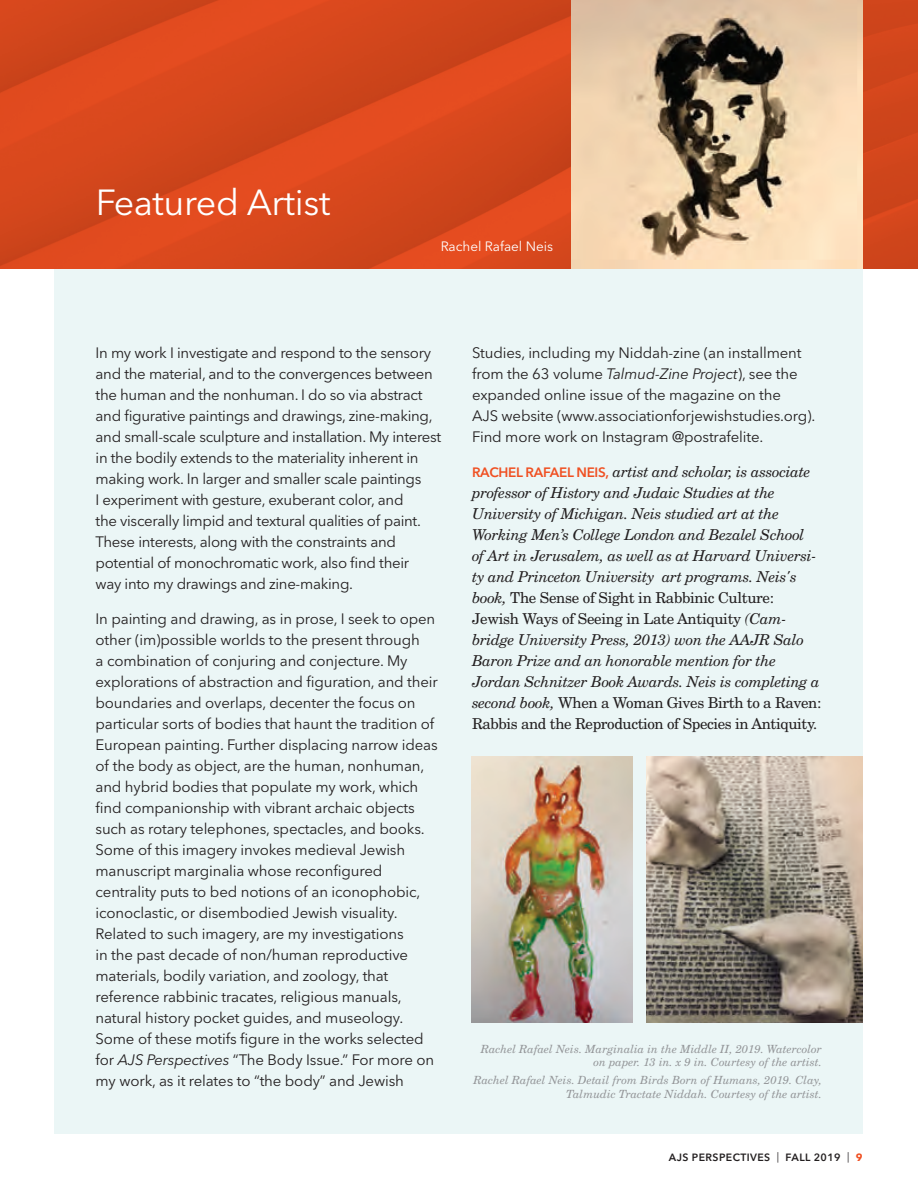
<style>
.page{position:relative;width:918px;height:1188px;background:#fff}
.page>*{position:absolute;margin:0;border:0;box-sizing:border-box;transform-origin:0 0}
.t1{font:36px "Avenir Next LT Pro";letter-spacing:-.01em;color:#fff}
.t2{font:15px/21px "Avenir Next LT Pro";letter-spacing:-.01em;color:#231f20}
.t3{font:italic 15px/21px "New Century Schlbk";letter-spacing:-.02em;color:#231f20}
.t4{font:13.5px "Avenir Next LT Pro";color:#fff}
.Photo_Caption{font:italic 11.25px/13.5px "New Century Schlbk";color:#939598;text-align:right}
.t5{font:600 10.5px "Avenir Next LT Pro";letter-spacing:.04em;color:#231f20}
.s1{font-style:italic}
.s2{font-family:"Avenir Next LT Pro";font-weight:600;font-style:normal;font-size:13.5px;color:#f05022}
.s3{font-style:normal}
.s4{font-weight:400}
.s5{font-weight:700;color:#f05022}
</style>
<div class="page">
<div style="left:54px;top:53px;width:809px;height:1080px;background:#ebf6f6"></div>
<img style="left:0;top:0;width:918px;height:269px">
<img style="left:571px;top:0;width:292px;height:269px">
<img style="left:647px;top:756px;width:216px;height:266px">
<img style="left:471px;top:756px;width:161px;height:266px">
<p class="t1" style="left:96px;top:181px;width:236px">Featured Artist</p>
<p class="t4" style="left:441px;top:238px;width:114px">Rachel Rafael Neis</p>
<p class="t2" style="left:96px;top:342px;width:347px">In my work I investigate and respond to the sensory and the material, and to the convergences between the human and the nonhuman. I do so via abstract and figurative paintings and drawings, zine-making, and small-scale sculpture and installation. My interest in the bodily extends to the materiality inherent in making work. In larger and smaller scale paintings<br>I experiment with gesture, exuberant color, and<br>the viscerally limpid and textural qualities of paint.<br>These interests, along with the constraints and potential of monochromatic work, also find their<br>way into my drawings and zine-making.</p>
<p class="t2" style="left:96px;top:608px;width:344px">In painting and drawing, as in prose, I seek to open other (im)possible worlds to the present through<br>a combination of conjuring and conjecture. My explorations of abstraction and figuration, and their boundaries and overlaps, decenter the focus on particular sorts of bodies that haunt the tradition of European painting. Further displacing narrow ideas of the body as object, are the human, nonhuman, and hybrid bodies that populate my work, which find companionship with vibrant archaic objects such as rotary telephones, spectacles, and books.<br>Some of this imagery invokes medieval Jewish manuscript marginalia whose reconfigured centrality puts to bed notions of an iconophobic, iconoclastic, or disembodied Jewish visuality.<br>Related to such imagery, are my investigations<br>in the past decade of non/human reproductive materials, bodily variation, and zoology, that reference rabbinic tracates, religious manuals, natural history pocket guides, and museology.<br>Some of these motifs figure in the works selected for <span class="s1">AJS Perspectives</span> “The Body Issue.” For more on my work, as it relates to “the body” and Jewish</p>
<p class="t2" style="left:472px;top:342px;width:345px">Studies, including my Niddah-zine (an installment from the 63 volume <span class="s1">Talmud-Zine Project</span>), see the expanded online issue of the magazine on the<br>AJS website (www.associationforjewishstudies.org).<br>Find more work on Instagram @postrafelite.</p>
<p class="t3" style="left:472px;top:460px;width:351px"><span class="s2">RACHEL RAFAEL NEIS,</span> artist and scholar, is associate professor of History and Judaic Studies at the University of Michigan. Neis studied art at the Working Men’s College London and Bezalel School<br>of Art in Jerusalem, as well as at Harvard Universi&shy;ty and Princeton University art programs. Neis's book, <span class="s3">The Sense of Sight in Rabbinic Culture:<br>Jewish Ways of Seeing in Late Antiquity</span> (Cam&shy;bridge University Press, 2013) won the AAJR Salo Baron Prize and an honorable mention for the Jordan Schnitzer Book Awards. Neis is completing a second book, <span class="s3">When a Woman Gives Birth to a Raven:<br>Rabbis and the Reproduction of Species in Antiquity.</span></p>
<p class="Photo_Caption" style="left:481px;top:1041px;width:343px">Rachel Rafael Neis. Marginalia in the Middle II, 2019. Watercolor on paper. 13 in. x 9 in. Courtesy of the artist.</p>
<p class="Photo_Caption" style="left:473px;top:1072px;width:350px">Rachel Rafael Neis. Detail from Birds Born of Humans, 2019. Clay,<br>Talmudic Tractate Niddah. Courtesy of the artist.</p>
<p class="t5" style="left:669px;top:1151px;width:195px">AJS PERSPECTIVES <span class="s4">|</span> FALL 2019 <span class="s4">|</span> <span class="s5">9</span></p>
</div>
